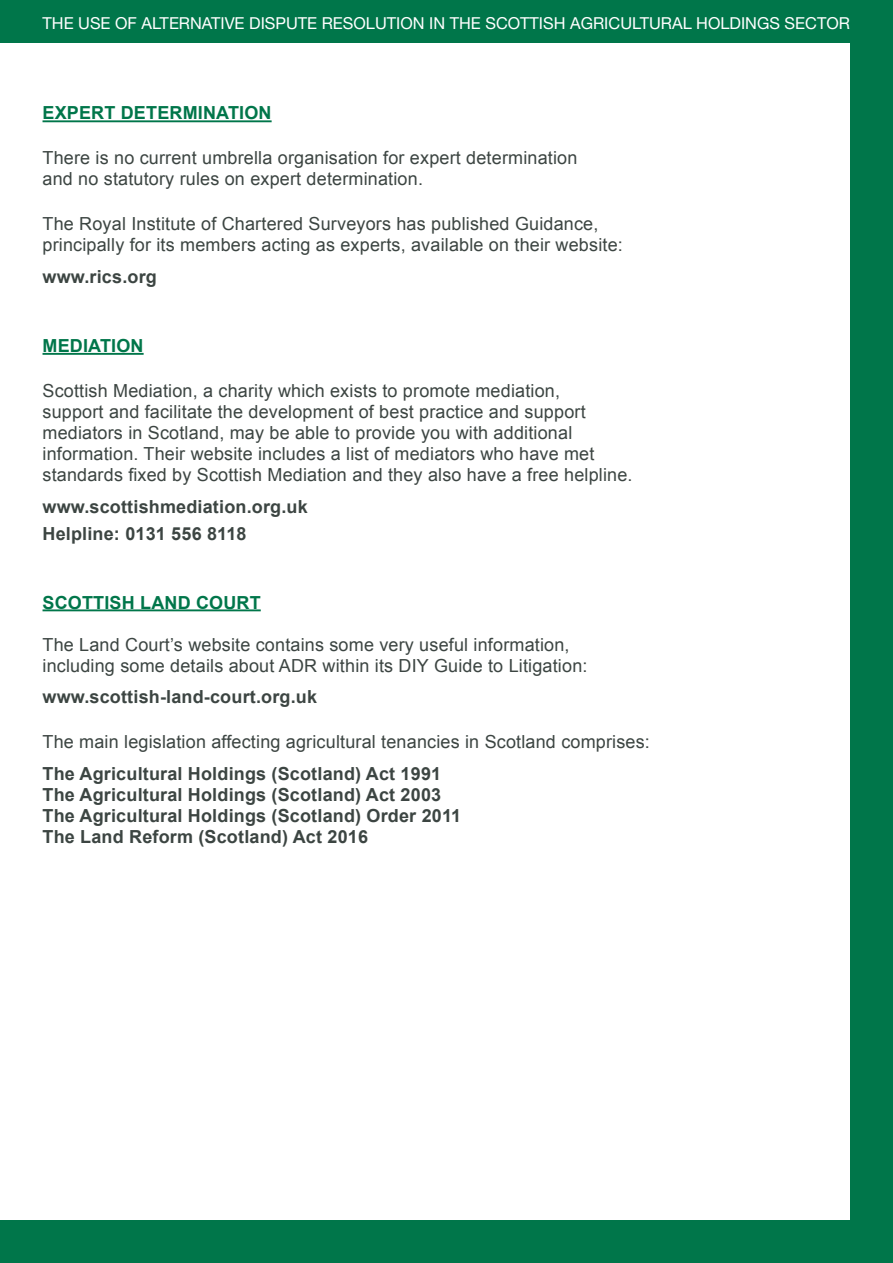
<style>
.page{position:relative;width:893px;height:1263px;background:#fff}
.page>*{position:absolute;margin:0;border:0;box-sizing:border-box;transform-origin:0 0}
.t1{font:18px/21px "Arial";letter-spacing:.01em;color:#3c4542}
.t2{font:700 18px/21px "Arial";letter-spacing:.01em;color:#3c4542}
.t3{font:700 18px "Arial";letter-spacing:.01em;color:#00764a}
.t4{font:16.5px "Helvetica Neue";color:#fff}
</style>
<div class="page">
<div style="left:0;top:0;width:893px;height:43px;background:#00764a"></div>
<div style="left:850px;top:0;width:43px;height:1263px;background:#00764a"></div>
<div style="left:0;top:1220px;width:893px;height:43px;background:#00764a"></div>
<hr style="left:43px;top:120px;width:229px;height:2px;background:#00764a">
<hr style="left:43px;top:353px;width:101px;height:2px;background:#00764a">
<hr style="left:43px;top:609px;width:218px;height:2px;background:#00764a">
<p class="t4" style="left:43px;top:13px;width:809px">THE USE OF ALTERNATIVE DISPUTE RESOLUTION IN THE SCOTTISH AGRICULTURAL HOLDINGS SECTOR</p>
<p class="t3" style="left:43px;top:101px;width:231px">EXPERT DETERMINATION</p>
<p class="t1" style="left:43px;top:148px;width:536px">There is no current umbrella organisation for expert determination and no statutory rules on expert determination.</p>
<p class="t1" style="left:43px;top:214px;width:582px">The Royal Institute of Chartered Surveyors has published Guidance, principally for its members acting as experts, available on their website:</p>
<p class="t2" style="left:43px;top:267px;width:116px">www.rics.org</p>
<p class="t3" style="left:43px;top:334px;width:103px">MEDIATION</p>
<p class="t1" style="left:43px;top:380px;width:592px">Scottish Mediation, a charity which exists to promote mediation,<br>support and facilitate the development of best practice and support mediators in Scotland, may be able to provide you with additional information. Their website includes a list of mediators who have met standards fixed by Scottish Mediation and they also have a free helpline.</p>
<p class="t2" style="left:43px;top:493px;width:267px;line-height:27px">www.scottishmediation.org.uk<br>Helpline: 0131 556 8118</p>
<p class="t3" style="left:43px;top:590px;width:220px">SCOTTISH LAND COURT</p>
<p class="t1" style="left:43px;top:634px;width:546px">The Land Court’s website contains some very useful information, including some details about ADR within its DIY Guide to Litigation:</p>
<p class="t2" style="left:43px;top:687px;width:276px">www.scottish-land-court.org.uk</p>
<p class="t1" style="left:43px;top:731px;width:609px">The main legislation affecting agricultural tenancies in Scotland comprises:</p>
<p class="t2" style="left:43px;top:763px;width:420px">The Agricultural Holdings (Scotland) Act 1991<br>The Agricultural Holdings (Scotland) Act 2003<br>The Agricultural Holdings (Scotland) Order 2011<br>The Land Reform (Scotland) Act 2016</p>
</div>
